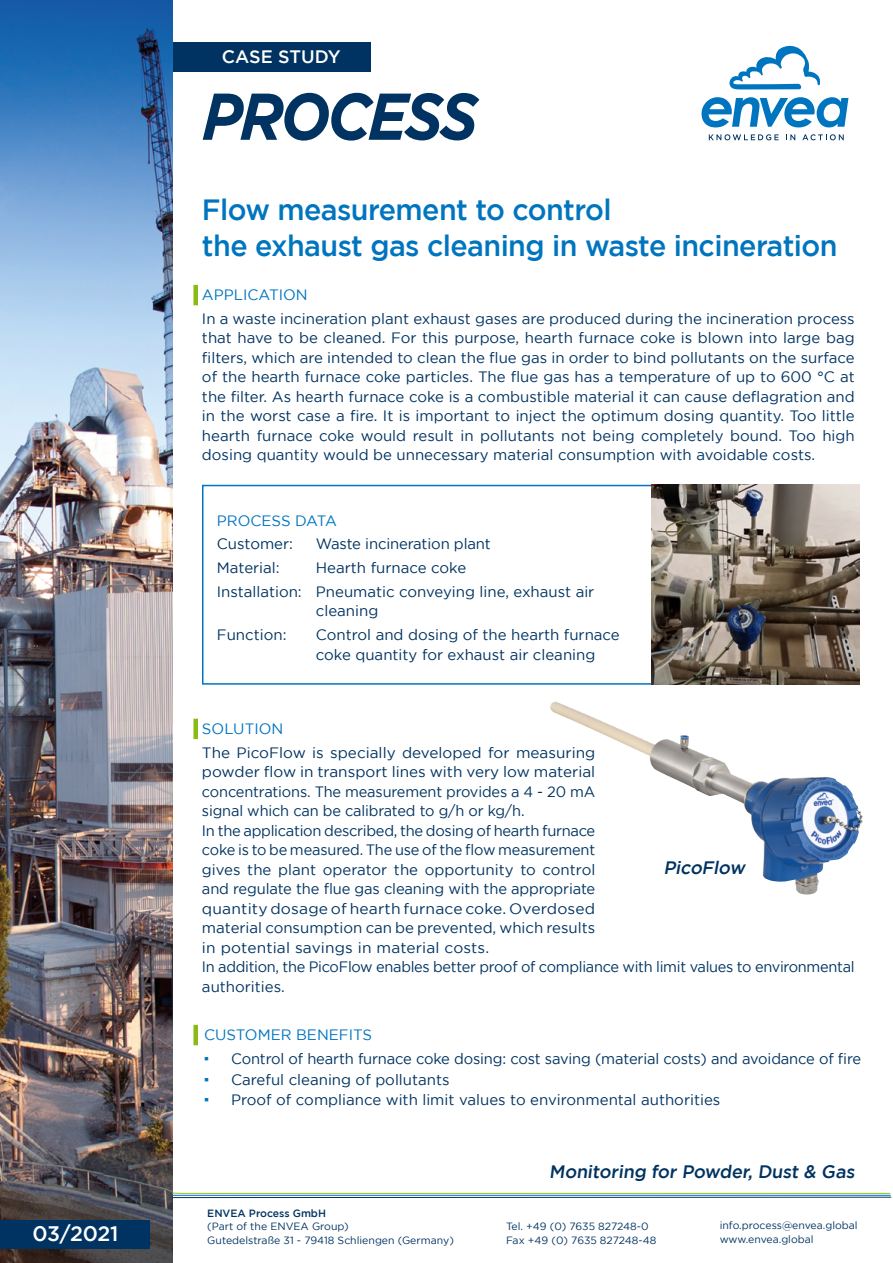
<style>
.page{position:relative;width:893px;height:1263px;background:#fff}
.page>*{position:absolute;margin:0;border:0;box-sizing:border-box;transform-origin:0 0}
.t1{font:italic 700 66px "Gotham";letter-spacing:-.05em;color:#003361;scale:.91 1}
.t2{font:500 29.25px/36px "Gotham";letter-spacing:-.02em;color:#0075bf}
.t3{font:500 21px "Gotham";letter-spacing:-.015em;color:#fff}
.t4{font:500 18px "Gotham";color:#003361}
.t5{font:500 18px "Gotham";color:#fff}
.t6{font:italic 500 18px "Gotham";color:#003361}
.t7{font:15px/19.5px "Gotham";letter-spacing:-.005em;color:#003361}
.t8{font:15px "Gotham";color:#0075bf}
.t9{font:10.5px/13.5px "Gotham";color:#003361}
.t10{font:500 10.5px "Gotham";color:#003361}
.s1{font-family:"Imago";color:#0075bf}
</style>
<div class="page">
<div style="left:202px;top:485px;width:455px;height:200px;border:2px solid #0075bf"></div>
<div style="left:193px;top:285px;width:5px;height:20px;background:#89ba17"></div>
<div style="left:170px;top:43px;width:201px;height:29px;background:#003361"></div>
<img style="left:0;top:0;width:172px;height:1263px">
<svg style="left:702px;top:97px;width:146px;height:30px"></svg>
<svg style="left:729px;top:45px;width:91px;height:44px"></svg>
<svg style="left:709px;top:134px;width:70px;height:6px"></svg>
<svg style="left:786px;top:134px;width:9px;height:6px"></svg>
<svg style="left:802px;top:134px;width:42px;height:6px"></svg>
<div style="left:0;top:1220px;width:150px;height:29px;background:#003361"></div>
<div style="left:193px;top:1025px;width:5px;height:20px;background:#89ba17"></div>
<div style="left:193px;top:719px;width:5px;height:20px;background:#89ba17"></div>
<img style="left:550px;top:702px;width:309px;height:192px">
<img style="left:651px;top:485px;width:209px;height:200px">
<svg style="left:172px;top:1177px;width:719px;height:40px"></svg>
<h3 class="t3" style="left:32px;top:1222px;width:88px">03/2021</h3>
<p class="t5" style="left:222px;top:47px;width:120px">CASE STUDY</p>
<h1 class="t1" style="left:202px;top:78px;width:305px">PROCESS</h1>
<h2 class="t2" style="left:202px;top:191px;width:637px">Flow measurement to control<br>the exhaust gas cleaning in waste incineration</h2>
<p class="t8" style="left:202px;top:286px;width:107px">APPLICATION</p>
<p class="t7" style="left:202px;top:309px;width:654px;text-align:justify">In a waste incineration plant exhaust gases are produced during the incineration process that have to be cleaned. For this purpose, hearth furnace coke is blown into large bag filters, which are intended to clean the flue gas in order to bind pollutants on the surface of the hearth furnace coke particles. The flue gas has a temperature of up to 600 °C at the filter. As hearth furnace coke is a combustible material it can cause deflagration and in the worst case a fire. It is important to inject the optimum dosing quantity. Too little hearth furnace coke would result in pollutants not being completely bound. Too high dosing quantity would be unnecessary material consumption with avoidable costs.</p>
<p class="t8" style="left:217px;top:512px;width:122px">PROCESS DATA</p>
<p class="t7" style="left:217px;top:534px;width:78px">Customer:</p>
<p class="t7" style="left:316px;top:534px;width:177px">Waste incineration plant</p>
<p class="t7" style="left:217px;top:558px;width:64px">Material:</p>
<p class="t7" style="left:217px;top:556px;width:379px;line-height:23.7px;text-indent:99px">Hearth furnace coke<br>Installation: Pneumatic conveying line, exhaust air</p>
<p class="t7" style="left:316px;top:601px;width:64px">cleaning</p>
<p class="t7" style="left:217px;top:625px;width:71px">Function:</p>
<p class="t7" style="left:316px;top:625px;width:305px">Control and dosing of the hearth furnace coke quantity for exhaust air cleaning</p>
<p class="t8" style="left:202px;top:720px;width:83px">SOLUTION</p>
<p class="t7" style="left:202px;top:742px;width:654px">The PicoFlow is specially developed for measuring<br>powder flow in transport lines with very low material<br>concentrations. The measurement provides a 4 - 20 mA<br>signal which can be calibrated to g/h or kg/h.<br>In the application described, the dosing of hearth furnace<br>coke is to be measured. The use of the flow measurement<br>gives the plant operator the opportunity to control<br>and regulate the flue gas cleaning with the appropriate<br>quantity dosage of hearth furnace coke. Overdosed<br>material consumption can be prevented, which results<br>in potential savings in material costs.<br>In addition, the PicoFlow enables better proof of compliance with limit values to environmental authorities.</p>
<p class="t6" style="left:663px;top:858px;width:87px">PicoFlow</p>
<p class="t8" style="left:204px;top:1026px;width:170px">CUSTOMER BENEFITS</p>
<p class="t7" style="left:204px;top:1049px;width:659px"><span class="s1">•</span> Control of hearth furnace coke dosing: cost saving (material costs) and avoidance of fire</p>
<p class="t7" style="left:204px;top:1069px;width:247px"><span class="s1">•</span> Careful cleaning of pollutants</p>
<p class="t7" style="left:204px;top:1089px;width:518px"><span class="s1">•</span> Proof of compliance with limit values to environmental authorities</p>
<p class="t10" style="left:207px;top:1207px;width:120px">ENVEA Process GmbH</p>
<p class="t9" style="left:207px;top:1219px;width:248px">(Part of the ENVEA Group)<br>Gutedelstraße 31 - 79418 Schliengen (Germany)</p>
<p class="t4" style="left:549px;top:1162px;width:309px">Monitoring for Powder, Dust &amp; Gas</p>
<p class="t9" style="left:506px;top:1220px;width:152px">Tel. +49 (0) 7635 827248-0<br>Fax +49 (0) 7635 827248-48</p>
<p class="t9" style="left:720px;top:1219px;width:140px">info.process@envea.global www.envea.global</p>
</div>
